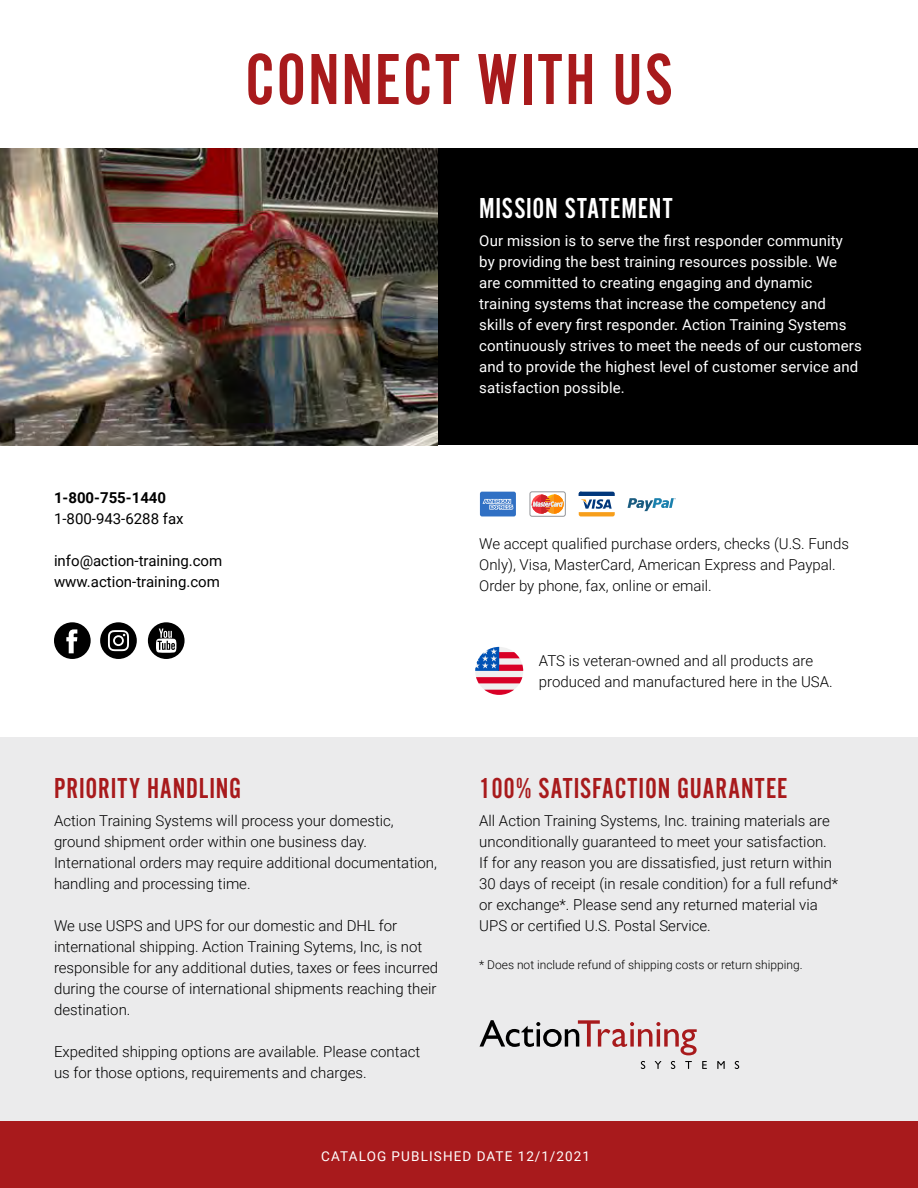
<style>
.page{position:relative;width:918px;height:1188px;background:#fff}
.page>*{position:absolute;margin:0;border:0;box-sizing:border-box;transform-origin:0 0}
.t1{font:75px "Alternate Got No 2 D";letter-spacing:.03em;color:#a81a1c}
.t2{font:30px "Alternate Got No 2 D";letter-spacing:.025em;color:#a81a1c}
.t3{font:30px "Alternate Got No 2 D";letter-spacing:.025em;color:#fff}
.t4{font:300 15px/21px "Roboto";color:#000}
.t5{font:15px/21px "Roboto";letter-spacing:.01em;color:#fff}
.t6{font:15px/21px "Roboto";color:#000}
.t7{font:700 15px "Roboto";color:#000}
.t8{font:13.5px "Roboto";letter-spacing:.085em;color:#fff}
.t9{font:300 12px "Roboto";color:#000}
</style>
<div class="page">
<div style="left:0;top:737px;width:918px;height:389px;background:#ebebec"></div>
<div style="left:0;top:148px;width:918px;height:297px;background:#000"></div>
<div style="left:0;top:1121px;width:918px;height:67px;background:#a81a1c"></div>
<svg style="left:148px;top:622px;width:37px;height:37px"></svg>
<div style="left:54px;top:622px;width:37px;height:37px;background:#000;border-radius:50%"></div>
<svg style="left:66px;top:629px;width:11px;height:24px"></svg>
<svg style="left:100px;top:622px;width:37px;height:37px"></svg>
<img style="left:0;top:148px;width:437px;height:297px">
<div style="left:480px;top:492px;width:36px;height:24px;background:#3070c4;border-radius:2px"></div>
<svg style="left:480px;top:492px;width:33px;height:24px"></svg>
<svg style="left:579px;top:492px;width:36px;height:24px"></svg>
<svg style="left:532px;top:494px;width:32px;height:20px"></svg>
<div style="left:530px;top:492px;width:36px;height:24px;border:1px solid #939598;border-radius:2px"></div>
<svg style="left:628px;top:498px;width:48px;height:13px"></svg>
<div style="left:475px;top:647px;width:48px;height:48px;background:#f0f0f0;border-radius:50%"></div>
<svg style="left:485px;top:690px;width:29px;height:5px"></svg>
<svg style="left:476px;top:677px;width:46px;height:6px"></svg>
<svg style="left:475px;top:647px;width:48px;height:24px"></svg>
<svg style="left:480px;top:1020px;width:217px;height:35px"></svg>
<svg style="left:641px;top:1061px;width:4px;height:8px"></svg>
<svg style="left:655px;top:1061px;width:7px;height:8px"></svg>
<svg style="left:671px;top:1061px;width:4px;height:8px"></svg>
<svg style="left:685px;top:1061px;width:7px;height:8px"></svg>
<svg style="left:702px;top:1061px;width:5px;height:8px"></svg>
<svg style="left:717px;top:1061px;width:8px;height:8px"></svg>
<svg style="left:735px;top:1061px;width:4px;height:8px"></svg>
<h1 class="t1" style="left:245px;top:40px;width:429px">CONNECT WITH US</h1>
<p class="t7" style="left:54px;top:487px;width:114px">1-800-755-1440</p>
<p class="t6" style="left:54px;top:508px;width:131px">1-800-943-6288 fax</p>
<p class="t6" style="left:54px;top:550px;width:170px">info@action-training.com www.action-training.com</p>
<h2 class="t2" style="left:54px;top:773px;width:189px">PRIORITY HANDLING</h2>
<p class="t4" style="left:54px;top:810px;width:385px">Action Training Systems will process your domestic, ground shipment order within one business day.<br>International orders may require additional documentation, handling and processing time.</p>
<p class="t4" style="left:54px;top:915px;width:386px">We use USPS and UPS for our domestic and DHL for international shipping. Action Training Sytems, Inc, is not responsible for any additional duties, taxes or fees incurred during the course of international shipments reaching their destination.</p>
<p class="t4" style="left:54px;top:1041px;width:368px">Expedited shipping options are available. Please contact us for those options, requirements and charges.</p>
<h2 class="t3" style="left:479px;top:193px;width:195px">MISSION STATEMENT</h2>
<p class="t5" style="left:479px;top:230px;width:384px">Our mission is to serve the first responder community by providing the best training resources possible. We are committed to creating engaging and dynamic training systems that increase the competency and skills of every first responder. Action Training Systems continuously strives to meet the needs of our customers and to provide the highest level of customer service and satisfaction possible.</p>
<p class="t4" style="left:479px;top:533px;width:371px">We accept qualified purchase orders, checks (U.S. Funds<br>Only), Visa, MasterCard, American Express and Paypal.<br>Order by phone, fax, online or email.</p>
<p class="t4" style="left:539px;top:650px;width:295px">ATS is veteran-owned and all products are produced and manufactured here in the USA.</p>
<h2 class="t2" style="left:479px;top:773px;width:310px">100% SATISFACTION GUARANTEE</h2>
<p class="t4" style="left:479px;top:810px;width:360px">All Action Training Systems, Inc. training materials are unconditionally guaranteed to meet your satisfaction.<br>If for any reason you are dissatisfied, just return within 30 days of receipt (in resale condition) for a full refund* or exchange*. Please send any returned material via UPS or certified U.S. Postal Service.</p>
<p class="t9" style="left:479px;top:956px;width:325px">* Does not include refund of shipping costs or return shipping.</p>
<p class="t8" style="left:321px;top:1147px;width:271px">CATALOG PUBLISHED DATE 12/1/2021</p>
</div>
